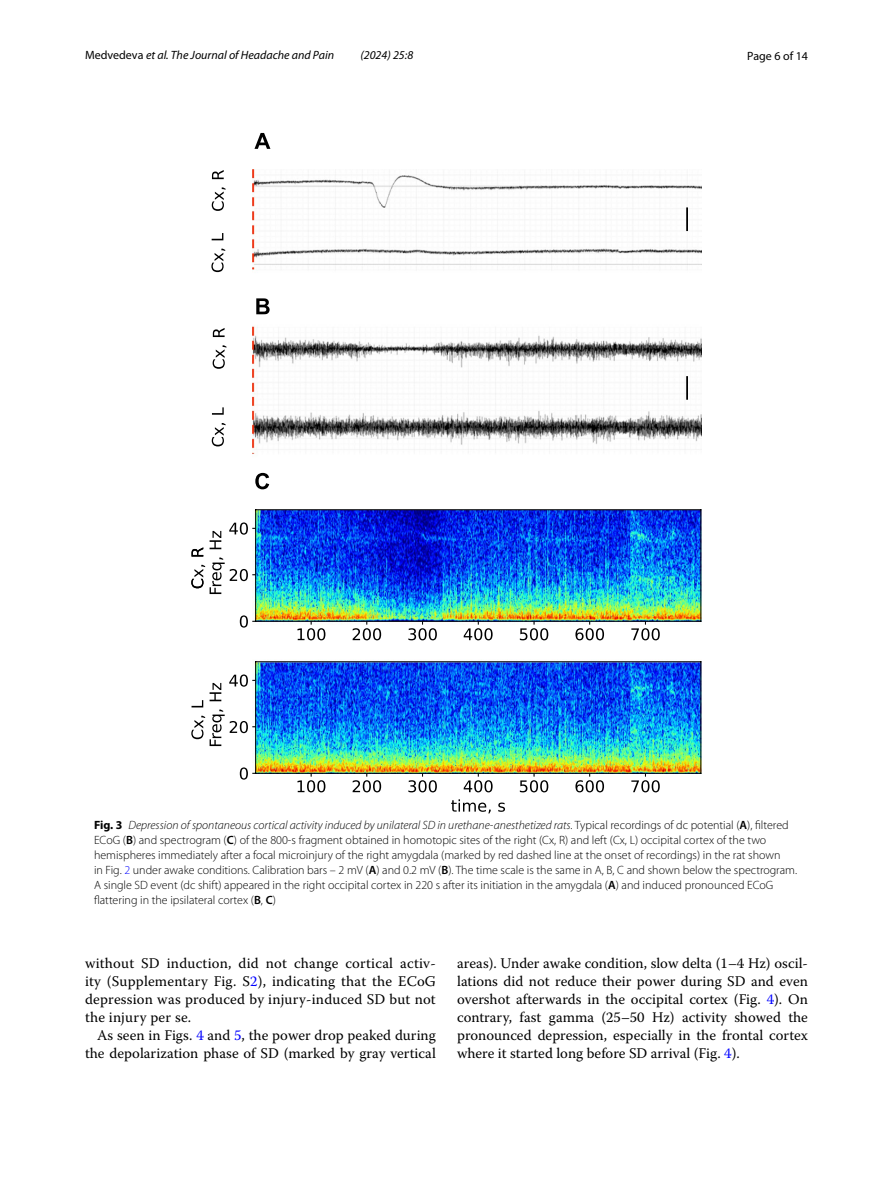
<style>
.page{position:relative;width:893px;height:1187px;background:#fff}
.page>*{position:absolute;margin:0;border:0;box-sizing:border-box;transform-origin:0 0}
.t1{font:14.7px/18px "Warnock Pro";color:#000;text-align:justify}
.t2{font:300 12px/15px "Myriad Pro";color:#000}
.t3{font:italic 12px "Myriad Pro";color:#000}
.t4{font:12px "Myriad Pro";color:#000}
.s1{font-style:normal}
.s2{font-weight:700}
.s3{font-style:italic}
.s4{font-weight:600}
.s5{color:#00f}
</style>
<div class="page">
<img style="left:252px;top:169px;width:450px;height:604px">
<svg style="left:254px;top:133px;width:16px;height:16px"></svg>
<svg style="left:255px;top:473px;width:14px;height:16px"></svg>
<svg style="left:256px;top:298px;width:14px;height:16px"></svg>
<hr style="left:686px;top:207px;width:2px;height:24px;background:#000">
<hr style="left:686px;top:376px;width:2px;height:24px;background:#000">
<svg style="left:297px;top:622px;width:28px;height:18px"></svg>
<svg style="left:353px;top:622px;width:28px;height:18px"></svg>
<svg style="left:408px;top:622px;width:29px;height:18px"></svg>
<svg style="left:464px;top:622px;width:29px;height:18px"></svg>
<svg style="left:520px;top:622px;width:28px;height:18px"></svg>
<svg style="left:575px;top:622px;width:29px;height:18px"></svg>
<svg style="left:631px;top:622px;width:29px;height:18px"></svg>
<svg style="left:240px;top:615px;width:16px;height:12px"></svg>
<hr style="left:255px;top:509px;width:1px;height:112px;background:#000">
<hr style="left:700px;top:509px;width:1px;height:112px;background:#000">
<hr style="left:256px;top:621px;width:445px;height:1px;background:#000">
<hr style="left:256px;top:509px;width:445px;height:1px;background:#000">
<svg style="left:297px;top:773px;width:28px;height:19px"></svg>
<svg style="left:353px;top:773px;width:28px;height:19px"></svg>
<svg style="left:408px;top:773px;width:29px;height:19px"></svg>
<svg style="left:464px;top:773px;width:29px;height:19px"></svg>
<svg style="left:520px;top:773px;width:28px;height:19px"></svg>
<svg style="left:575px;top:773px;width:29px;height:19px"></svg>
<svg style="left:631px;top:773px;width:29px;height:19px"></svg>
<svg style="left:451px;top:799px;width:40px;height:14px"></svg>
<svg style="left:498px;top:802px;width:7px;height:9px"></svg>
<svg style="left:240px;top:767px;width:16px;height:12px"></svg>
<svg style="left:191px;top:674px;width:64px;height:72px"></svg>
<hr style="left:255px;top:661px;width:1px;height:112px;background:#000">
<hr style="left:700px;top:661px;width:1px;height:112px;background:#000">
<hr style="left:256px;top:772px;width:445px;height:1px;background:#000">
<hr style="left:256px;top:661px;width:445px;height:1px;background:#000">
<svg style="left:191px;top:522px;width:65px;height:72px"></svg>
<svg style="left:213px;top:345px;width:13px;height:24px"></svg>
<svg style="left:213px;top:328px;width:12px;height:9px"></svg>
<svg style="left:212px;top:187px;width:14px;height:24px"></svg>
<svg style="left:212px;top:170px;width:12px;height:9px"></svg>
<svg style="left:212px;top:423px;width:14px;height:23px"></svg>
<svg style="left:212px;top:407px;width:12px;height:7px"></svg>
<svg style="left:211px;top:249px;width:14px;height:23px"></svg>
<svg style="left:212px;top:233px;width:11px;height:7px"></svg>
<p class="t3" style="left:85px;top:48px;width:251px"><span class="s1">Medvedeva</span> et al. The Journal of Headache and Pain</p>
<p class="t3" style="left:360px;top:48px;width:54px">(2024) 25:8</p>
<p class="t4" style="left:747px;top:48px;width:62px">Page 6 of 14</p>
<p class="t2" style="left:94px;top:817px;width:705px"><span class="s2">Fig. 3</span> <span class="s3">Depression of spontaneous cortical activity induced by unilateral SD in urethane-anesthetized rats.</span> Typical recordings of dc potential (<span class="s4">A</span>), filtered ECoG (<span class="s4">B</span>) and spectrogram (<span class="s4">C</span>) of the 800-s fragment obtained in homotopic sites of the right (Cx, R) and left (Cx, L) occipital cortex of the two hemispheres immediately after a focal microinjury of the right amygdala (marked by red dashed line at the onset of recordings) in the rat shown<br>in Fig. <span class="s5">2</span> under awake conditions. Calibration bars – 2 mV (<span class="s4">A</span>) and 0.2 mV (<span class="s4">B</span>). The time scale is the same in A, B, C and shown below the spectrogram.<br>A single SD event (dc shift) appeared in the right occipital cortex in 220 s after its initiation in the amygdala (<span class="s4">A</span>) and induced pronounced ECoG flattering in the ipsilateral cortex (<span class="s4">B</span>, <span class="s4">C</span>)</p>
<p class="t1" style="left:85px;top:953px;width:352px">without SD induction, did not change cortical activ&shy;ity (Supplementary Fig. S<span class="s5">2</span>), indicating that the ECoG depression was produced by injury-induced SD but not the injury per se.</p>
<p class="t1" style="left:85px;top:1025px;width:352px;text-align:right">As seen in Figs. <span class="s5">4</span> and <span class="s5">5</span>, the power drop peaked during the depolarization phase of SD (marked by gray vertical</p>
<p class="t1" style="left:457px;top:953px;width:352px">areas). Under awake condition, slow delta (1–4 Hz) oscil&shy;lations did not reduce their power during SD and even overshot afterwards in the occipital cortex (Fig. <span class="s5">4</span>). On contrary, fast gamma (25–50 Hz) activity showed the pronounced depression, especially in the frontal cortex where it started long before SD arrival (Fig. <span class="s5">4</span>).</p>
</div>
